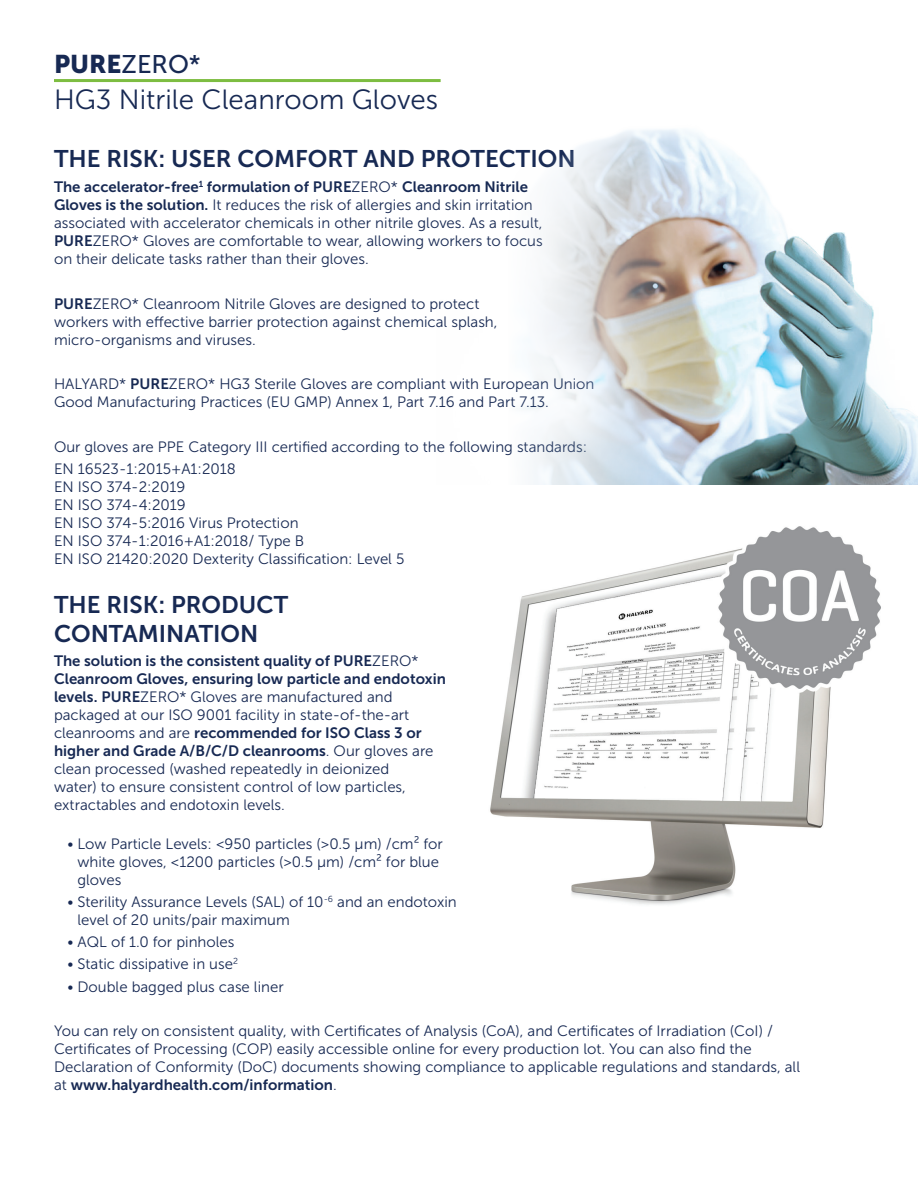
<style>
.page{position:relative;width:918px;height:1188px;background:#fff}
.page>*{position:absolute;margin:0;border:0;box-sizing:border-box;transform-origin:0 0}
.t1{font:27.75px "Museo Sans 300";color:#172953}
.t2{font:25.5px "Museo Sans 500";color:#172953}
.t3{font:24px/28.8px "Museo Sans 700";color:#172953}
.t4{font:15px/18px "Museo Sans 300";color:#172953}
.t5{font:15px/18px "Museo Sans 700";color:#172953}
.s1{font-family:"Museo Sans 900"}
.s2{font-family:"Museo Sans 300"}
.s3{font-family:"Museo Sans 700"}
</style>
<div class="page">
<img style="left:490px;top:526px;width:391px;height:379px">
<img style="left:522px;top:129px;width:396px;height:356px">
<hr style="left:54px;top:79px;width:387px;height:3px;background:#7dbd41">
<h2 class="t2" style="left:54px;top:50px;width:148px"><span class="s1">PURE</span>ZERO*</h2>
<h1 class="t1" style="left:54px;top:85px;width:386px">HG3 Nitrile Cleanroom Gloves</h1>
<h3 class="t3" style="left:54px;top:145px;width:523px">THE RISK: USER COMFORT AND PROTECTION</h3>
<p class="t5" style="left:54px;top:178px;width:476px">The accelerator-free<sup>1</sup> formulation of PURE<span class="s2">ZERO*</span> Cleanroom Nitrile</p>
<p class="t4" style="left:54px;top:196px;width:490px"><span class="s3">Gloves is the solution.</span> It reduces the risk of allergies and skin irritation associated with accelerator chemicals in other nitrile gloves. As a result, <span class="s3">PURE</span>ZERO* Gloves are comfortable to wear, allowing workers to focus on their delicate tasks rather than their gloves.</p>
<p class="t4" style="left:54px;top:294px;width:445px"><span class="s3">PURE</span>ZERO* Cleanroom Nitrile Gloves are designed to protect workers with effective barrier protection against chemical splash, micro-organisms and viruses.</p>
<p class="t4" style="left:54px;top:375px;width:542px">HALYARD* <span class="s3">PURE</span>ZERO* HG3 Sterile Gloves are compliant with European Union<br>Good Manufacturing Practices (EU GMP) Annex 1, Part 7.16 and Part 7.13.</p>
<p class="t4" style="left:54px;top:435px;width:535px;line-height:22.2px">Our gloves are PPE Category III certified according to the following standards:<br>EN 16523-1:2015+A1:2018</p>
<p class="t4" style="left:54px;top:478px;width:352px">EN ISO 374-2:2019<br>EN ISO 374-4:2019<br>EN ISO 374-5:2016 Virus Protection<br>EN ISO 374-1:2016+A1:2018/ Type B<br>EN ISO 21420:2020 Dexterity Classification: Level 5</p>
<h3 class="t3" style="left:54px;top:590px;width:236px">THE RISK: PRODUCT<br>CONTAMINATION</h3>
<p class="t5" style="left:54px;top:652px;width:394px">The solution is the consistent quality of PURE<span class="s2">ZERO*<br></span>Cleanroom Gloves, ensuring low particle and endotoxin</p>
<p class="t4" style="left:54px;top:688px;width:357px"><span class="s3">levels. PURE</span>ZERO* Gloves are manufactured and packaged at our ISO 9001 facility in state-of-the-art</p>
<p class="t5" style="left:54px;top:724px;width:381px"><span class="s2">cleanrooms and are</span> recommended for ISO Class 3 or higher and Grade A/B/C/D cleanrooms<span class="s2">. Our gloves are</span></p>
<p class="t4" style="left:54px;top:760px;width:353px">clean processed (washed repeatedly in deionized water) to ensure consistent control of low particles, extractables and endotoxin levels.</p>
<p class="t4" style="left:78px;top:835px;width:367px;text-indent:-10px">• Low Particle Levels: &lt;950 particles (&gt;0.5 μm) /cm² for white gloves, &lt;1200 particles (&gt;0.5 μm) /cm² for blue gloves</p>
<p class="t4" style="left:78px;top:893px;width:381px;text-indent:-10px">• Sterility Assurance Levels (SAL) of 10<sup>-6</sup> and an endotoxin level of 20 units/pair maximum</p>
<p class="t4" style="left:68px;top:933px;width:168px">• AQL of 1.0 for pinholes</p>
<p class="t4" style="left:68px;top:955px;width:172px">• Static dissipative in use<sup>2</sup></p>
<p class="t4" style="left:68px;top:978px;width:218px">• Double bagged plus case liner</p>
<p class="t4" style="left:54px;top:1022px;width:748px">You can rely on consistent quality, with Certificates of Analysis (CoA), and Certificates of Irradiation (CoI) /<br>Certificates of Processing (COP) easily accessible online for every production lot. You can also find the<br>Declaration of Conformity (DoC) documents showing compliance to applicable regulations and standards, all</p>
<p class="t5" style="left:54px;top:1076px;width:284px"><span class="s2">at</span> www.halyardhealth.com/information<span class="s2">.</span></p>
</div>
